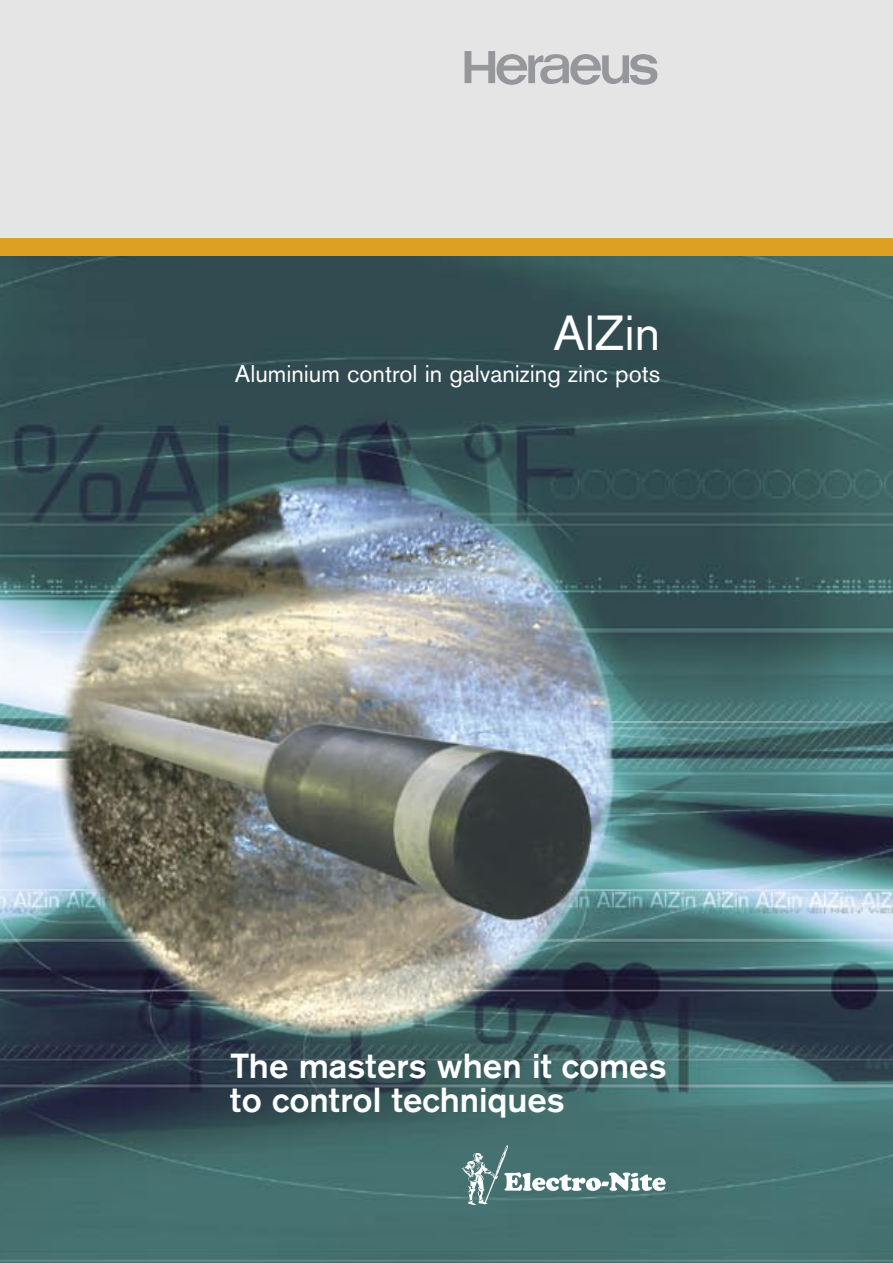
<style>
.page{position:relative;width:893px;height:1263px;background:#fff}
.page>*{position:absolute;margin:0;border:0;box-sizing:border-box;transform-origin:0 0}
.Normaal{font:48.9px "Standard Grotesk BSK";color:#fff}
.Normaal-2{font:500 34.5px "Standard Grotesk BSK";color:#fff}
.Normaal-3{font:24px "Standard Grotesk BSK";color:#fff}
</style>
<div class="page">
<img style="left:0;top:255px;width:893px;height:1008px">
<div style="left:0;top:0;width:893px;height:244px;background:#e5e5e5"></div>
<svg style="left:465px;top:51px;width:192px;height:34px"></svg>
<div style="left:0;top:238px;width:893px;height:17px;background:#dca022"></div>
<svg style="left:461px;top:1145px;width:205px;height:60px"></svg>
<p class="Normaal" style="left:553px;top:304px;width:108px">AlZin</p>
<p class="Normaal-3" style="left:235px;top:359px;width:427px">Aluminium control in galvanizing zinc pots</p>
<p class="Normaal-2" style="left:230px;top:1044px;width:438px">The masters when it comes</p>
<p class="Normaal-2" style="left:230px;top:1079px;width:336px">to control techniques</p>
</div>
